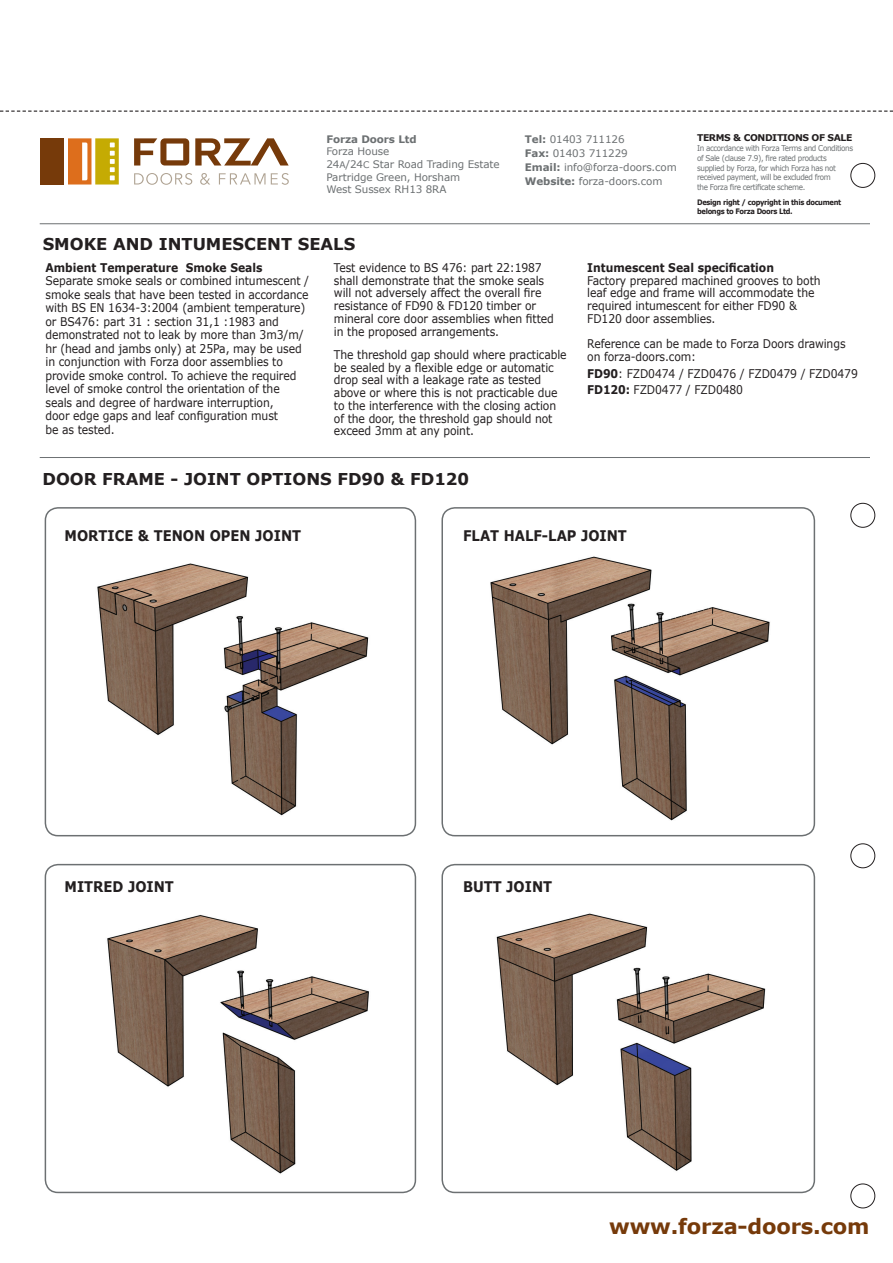
<style>
.page{position:relative;width:893px;height:1263px;background:#fff}
.page>*{position:absolute;margin:0;border:0;box-sizing:border-box;transform-origin:0 0}
.t1{font:700 21.15px "Verdana";letter-spacing:-.01em;color:#763a0a}
.t2{font:700 16.35px "Verdana";color:#231f20}
.t3{font:700 14.7px "Verdana";color:#231f20;scale:.9 1}
.t4{font:12px/12.8px "Verdana";letter-spacing:-.01em;color:#231f20;scale:.9 1}
.t5{font:700 12px "Verdana";color:#231f20;scale:.9 1}
.t6{font:10.35px/12.6px "Verdana";letter-spacing:-.01em;color:#6c7072}
.t7{font:700 10.35px "Verdana";letter-spacing:-.01em;color:#6c7072}
.t8{font:700 9.3px "Verdana";letter-spacing:-.04em;color:#231f20}
.t9{font:8.1px/9.9px "Verdana";letter-spacing:-.05em;color:#6c7072;scale:.9 1}
.t10{font:700 7.5px/9px "Verdana";letter-spacing:-.05em;color:#231f20;scale:.9 1}
.s1{font-size:9px}
.s2{font-weight:700}
</style>
<div class="page">
<hr style="left:40px;top:223px;width:830px;height:1px;background:#6c7072">
<svg style="left:40px;top:138px;width:249px;height:47px"></svg>
<hr style="left:40px;top:457px;width:830px;height:1px;background:#6c7072">
<svg style="left:0;top:111px;width:893px;height:1px"></svg>
<div style="left:850px;top:163px;width:25px;height:25px;border:1px solid #231f20;border-radius:50%"></div>
<div style="left:850px;top:503px;width:25px;height:25px;border:1px solid #231f20;border-radius:50%"></div>
<div style="left:850px;top:843px;width:25px;height:25px;border:1px solid #231f20;border-radius:50%"></div>
<div style="left:850px;top:1183px;width:25px;height:25px;border:1px solid #231f20;border-radius:50%"></div>
<img style="left:490px;top:556px;width:280px;height:265px">
<div style="left:45px;top:507px;width:371px;height:329px;border:1px solid #6c7072;border-radius:13px"></div>
<div style="left:441px;top:507px;width:374px;height:329px;border:1px solid #6c7072;border-radius:13px"></div>
<div style="left:45px;top:864px;width:371px;height:329px;border:1px solid #6c7072;border-radius:13px"></div>
<div style="left:441px;top:864px;width:374px;height:329px;border:1px solid #6c7072;border-radius:13px"></div>
<img style="left:97px;top:563px;width:272px;height:253px">
<img style="left:496px;top:913px;width:270px;height:258px">
<img style="left:107px;top:914px;width:262px;height:260px">
<p class="t7" style="left:326px;top:132px;width:92px">Forza Doors Ltd</p>
<p class="t6" style="left:326px;top:145px;width:175px">Forza House<br>24<span class="s1">A</span>/24<span class="s1">C</span> Star Road Trading Estate<br>Partridge Green, Horsham<br>West Sussex RH13 8RA</p>
<h2 class="t2" style="left:43px;top:234px;width:314px">SMOKE AND INTUMESCENT SEALS</h2>
<p class="t6" style="left:525px;top:132px;width:153px;line-height:14.1px"><span class="s2">Tel:</span> 01403 711126<br><span class="s2">Fax:</span> 01403 711229<br><span class="s2">Email:</span> info@forza-doors.com<br><span class="s2">Website:</span> forza-doors.com</p>
<p class="t8" style="left:697px;top:131px;width:157px">TERMS &amp; CONDITIONS OF SALE</p>
<p class="t9" style="left:697px;top:143px;width:175px">In accordance with Forza Terms and Conditions of Sale (clause 7.9), fire rated products supplied by Forza, for which Forza has not received payment, will be excluded from<br>the Forza fire certificate scheme.</p>
<p class="t10" style="left:697px;top:197px;width:162px">Design right / copyright in this document belongs to Forza Doors Ltd.</p>
<p class="t5" style="left:45px;top:260px;width:243px">Ambient Temperature Smoke Seals</p>
<p class="t4" style="left:45px;top:274px;width:294px;line-height:13.5px">Separate smoke seals or combined intumescent / smoke seals that have been tested in accordance with BS EN 1634-3:2004 (ambient temperature) or BS476: part 31 : section 31,1 :1983 and demonstrated not to leak by more than 3m3/m/ hr (head and jambs only) at 25Pa, may be used in conjunction with Forza door assemblies to provide smoke control. To achieve the required level of smoke control the orientation of the seals and degree of hardware interruption,<br>door edge gaps and leaf configuration must<br>be as tested.</p>
<p class="t4" style="left:334px;top:261px;width:246px">Test evidence to BS 476: part 22:1987 shall demonstrate that the smoke seals will not adversely affect the overall fire resistance of FD90 &amp; FD120 timber or mineral core door assemblies when fitted in the proposed arrangements.</p>
<p class="t4" style="left:334px;top:348px;width:260px">The threshold gap should where practicable be sealed by a flexible edge or automatic drop seal with a leakage rate as tested above or where this is not practicable due to the interference with the closing action of the door, the threshold gap should not exceed 3mm at any point.</p>
<h2 class="t2" style="left:43px;top:468px;width:428px">DOOR FRAME - JOINT OPTIONS FD90 &amp; FD120</h2>
<p class="t5" style="left:587px;top:260px;width:209px">Intumescent Seal specification</p>
<p class="t4" style="left:587px;top:274px;width:261px">Factory prepared machined grooves to both leaf edge and frame will accommodate the required intumescent for either FD90 &amp; FD120 door assemblies.</p>
<p class="t4" style="left:587px;top:338px;width:289px">Reference can be made to Forza Doors drawings on forza-doors.com:</p>
<p class="t4" style="left:587px;top:366px;width:302px;line-height:15.8px"><span class="s2">FD90</span>: FZD0474 / FZD0476 / FZD0479 / FZD0479<br><span class="s2">FD120:</span> FZD0477 / FZD0480</p>
<p class="t3" style="left:65px;top:526px;width:264px">MORTICE &amp; TENON OPEN JOINT</p>
<p class="t3" style="left:463px;top:526px;width:184px">FLAT HALF-LAP JOINT</p>
<p class="t3" style="left:65px;top:877px;width:123px">MITRED JOINT</p>
<p class="t3" style="left:463px;top:877px;width:100px">BUTT JOINT</p>
<h1 class="t1" style="left:609px;top:1213px;width:262px">www.forza-doors.com</h1>
</div>
